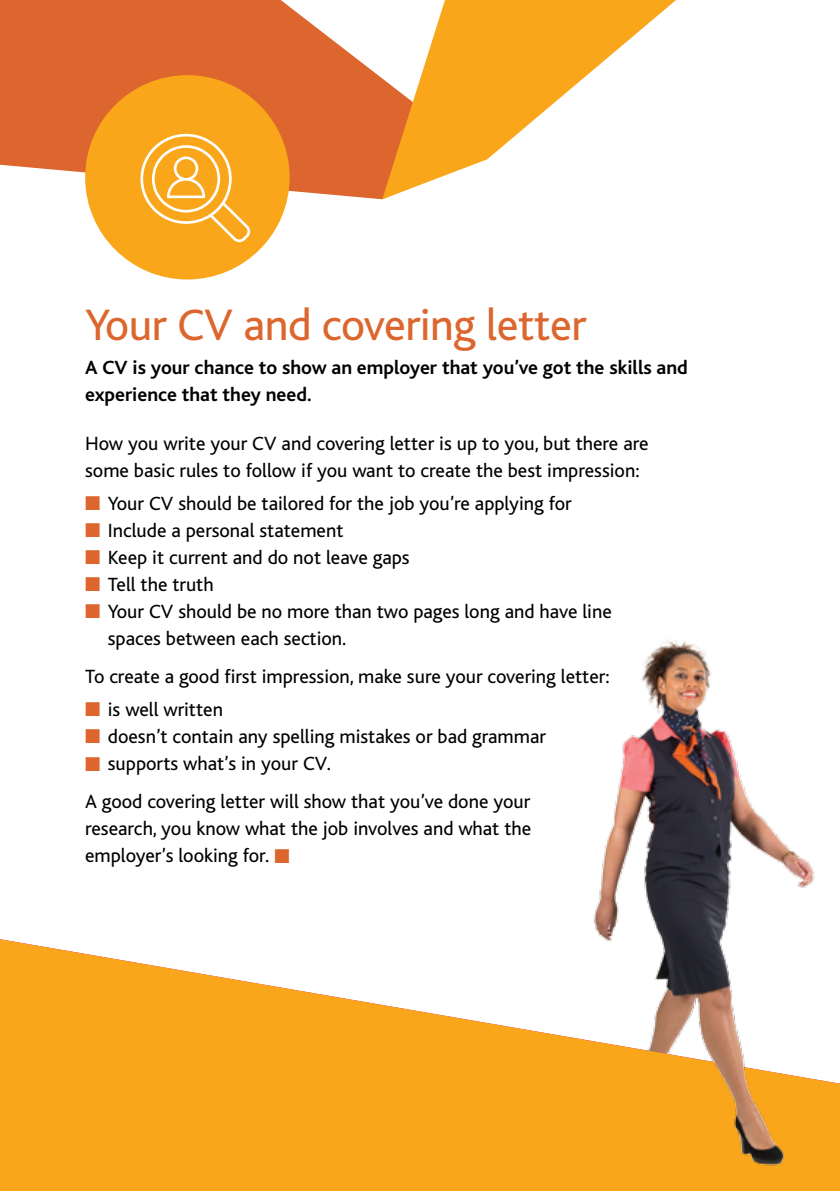
<style>
.page{position:relative;width:840px;height:1191px;background:#fff}
.page>*{position:absolute;margin:0;border:0;box-sizing:border-box;transform-origin:0 0}
.t1{font:46px "Bliss";letter-spacing:-.01em;color:#dc662d}
.t2{font:20px/27px "Bliss";color:#000}
.t3{font:700 20px/27px "Bliss";color:#000}
.s1{color:#dc662d}
</style>
<div class="page">
<img style="left:593px;top:640px;width:222px;height:299px">
<svg style="left:0;top:939px;width:839px;height:252px;fill:#faa61a"></svg>
<img style="left:690px;top:912px;width:121px;height:261px">
<svg style="left:0;top:0;width:382px;height:199px;background:#e07947"></svg>
<svg style="left:382px;top:0;width:293px;height:199px"></svg>
<div style="left:85px;top:75px;width:204px;height:204px;background:#faa61a;border-radius:50%"></div>
<svg style="left:140px;top:134px;width:110px;height:108px"></svg>
<h1 class="t1" style="left:85px;top:300px;width:502px">Your CV and covering letter</h1>
<p class="t3" style="left:85px;top:354px;width:604px">A CV is your chance to show an employer that you’ve got the skills and experience that they need.</p>
<p class="t2" style="left:85px;top:430px;width:564px">How you write your CV and covering letter is up to you, but there are some basic rules to follow if you want to create the best impression:</p>
<p class="t2" style="left:85px;top:490px;width:488px"><span class="s1">■</span> Your CV should be tailored for the job you’re applying for</p>
<p class="t2" style="left:85px;top:517px;width:260px"><span class="s1">■</span> Include a personal statement</p>
<p class="t2" style="left:85px;top:544px;width:326px"><span class="s1">■</span> Keep it current and do not leave gaps</p>
<p class="t2" style="left:85px;top:571px;width:130px"><span class="s1">■</span> Tell the truth</p>
<p class="t2" style="left:108px;top:598px;width:505px;text-indent:-23px"><span class="s1">■</span> Your CV should be no more than two pages long and have line spaces between each section.</p>
<p class="t2" style="left:85px;top:663px;width:525px">To create a good first impression, make sure your covering letter:</p>
<p class="t2" style="left:85px;top:696px;width:139px"><span class="s1">■</span> is well written</p>
<p class="t2" style="left:85px;top:723px;width:462px"><span class="s1">■</span> doesn’t contain any spelling mistakes or bad grammar</p>
<p class="t2" style="left:85px;top:744px;width:446px;line-height:38.4px"><span class="s1">■</span> supports what’s in your CV.<br>A good covering letter will show that you’ve done your</p>
<p class="t2" style="left:85px;top:815px;width:447px">research, you know what the job involves and what the employer’s looking for. <span class="s1">■</span></p>
</div>
